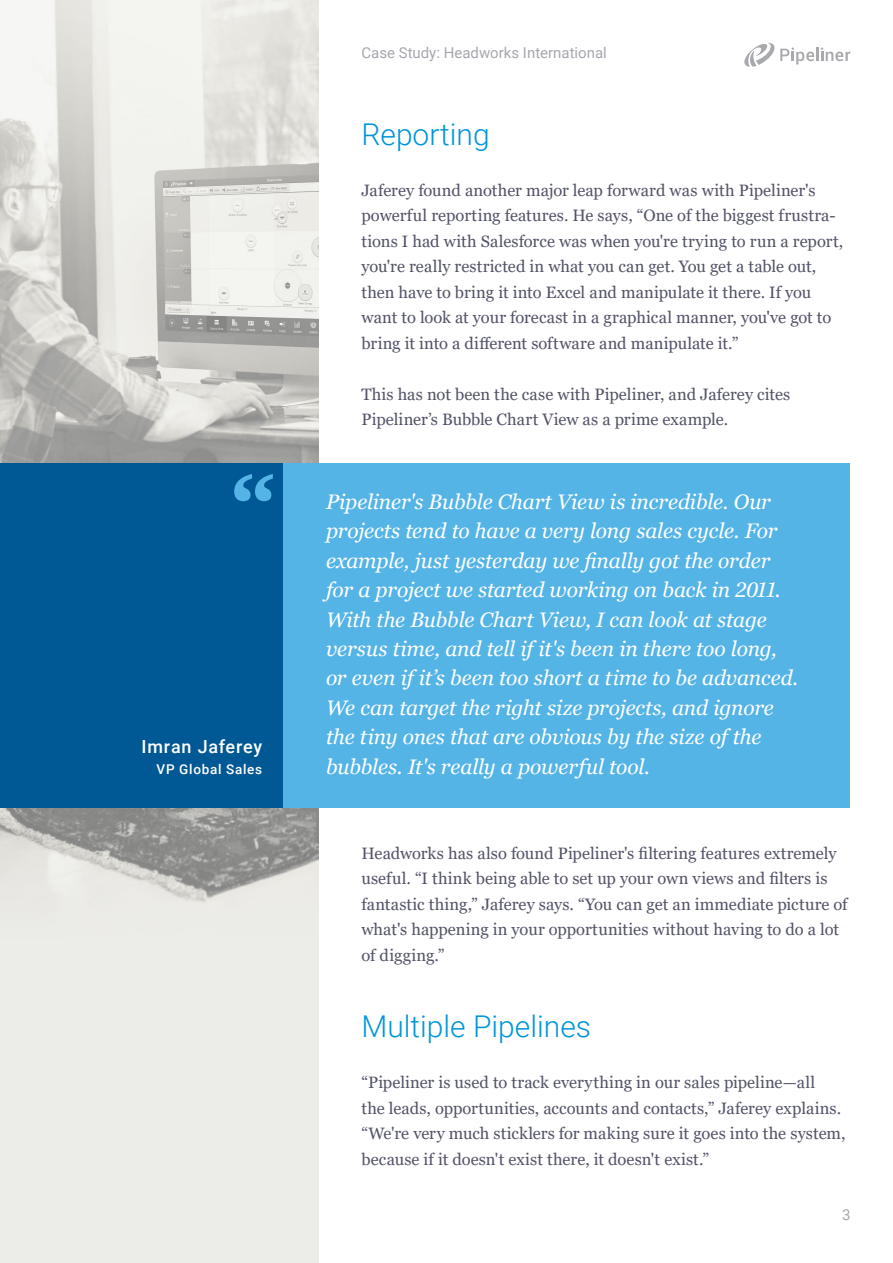
<style>
.page{position:relative;width:893px;height:1263px;background:#fff}
.page>*{position:absolute;margin:0;border:0;box-sizing:border-box;transform-origin:0 0}
.Headline_H2{font:300 30px "Roboto";color:#0095da}
.Quotation{font:italic 21px/29.4px "Georgia";letter-spacing:-.01em;color:#fff}
.LC_-_Name{font:500 18px "Roboto";letter-spacing:.04em;color:#fff}
.Default_text_flow{font:16.5px/25.5px "Georgia";letter-spacing:.005em;color:#525366}
.t1{font:15px "Roboto";color:#a9a5af}
.LC_-_Default_text{font:500 13.5px "Roboto";letter-spacing:.055em;color:#fff}
</style>
<div class="page">
<img style="left:0;top:0;width:319px;height:1263px">
<div style="left:0;top:463px;width:283px;height:345px;background:#005895"></div>
<div style="left:283px;top:463px;width:567px;height:345px;background:#55b4e6"></div>
<svg style="left:234px;top:474px;width:39px;height:27px"></svg>
<svg style="left:744px;top:43px;width:106px;height:24px"></svg>
<p class="LC_-_Name" style="left:142px;top:734px;width:122px">Imran Jaferey</p>
<p class="LC_-_Default_text" style="left:156px;top:759px;width:107px">VP Global Sales</p>
<p class="t1" style="left:361px;top:42px;width:247px">Case Study: Headworks International</p>
<p class="Headline_H2" style="left:361px;top:113px;width:130px">Reporting</p>
<p class="Default_text_flow" style="left:361px;top:177px;width:483px">Jaferey found another major leap forward was with Pipeliner's powerful reporting features. He says, “One of the biggest frustra&shy;tions I had with Salesforce was when you're trying to run a report, you're really restricted in what you can get. You get a table out, then have to bring it into Excel and manipulate it there. If you want to look at your forecast in a graphical manner, you've got to bring it into a different software and manipulate it.”</p>
<p class="Default_text_flow" style="left:361px;top:381px;width:430px">This has not been the case with Pipeliner, and Jaferey cites<br>Pipeliner’s Bubble Chart View as a prime example.</p>
<p class="Quotation" style="left:326px;top:487px;width:474px">Pipeliner's Bubble Chart View is incredible. Our projects tend to have a very long sales cycle. For example, just yesterday we finally got the order for a project we started working on back in 2011.<br>With the Bubble Chart View, I can look at stage versus time, and tell if it's been in there too long, or even if it’s been too short a time to be advanced.<br>We can target the right size projects, and ignore the tiny ones that are obvious by the size of the bubbles. It's really a powerful tool.</p>
<p class="Default_text_flow" style="left:361px;top:840px;width:488px">Headworks has also found Pipeliner's filtering features extremely useful. “I think being able to set up your own views and filters is fantastic thing,” Jaferey says. “You can get an immediate picture of what's happening in your opportunities without having to do a lot of digging.”</p>
<p class="Headline_H2" style="left:361px;top:1005px;width:231px">Multiple Pipelines</p>
<p class="Default_text_flow" style="left:361px;top:1070px;width:486px">“Pipeliner is used to track everything in our sales pipeline—all<br>the leads, opportunities, accounts and contacts,” Jaferey explains. “We're very much sticklers for making sure it goes into the system, because if it doesn't exist there, it doesn't exist.”</p>
<p class="t1" style="left:842px;top:1204px;width:10px">3</p>
</div>
